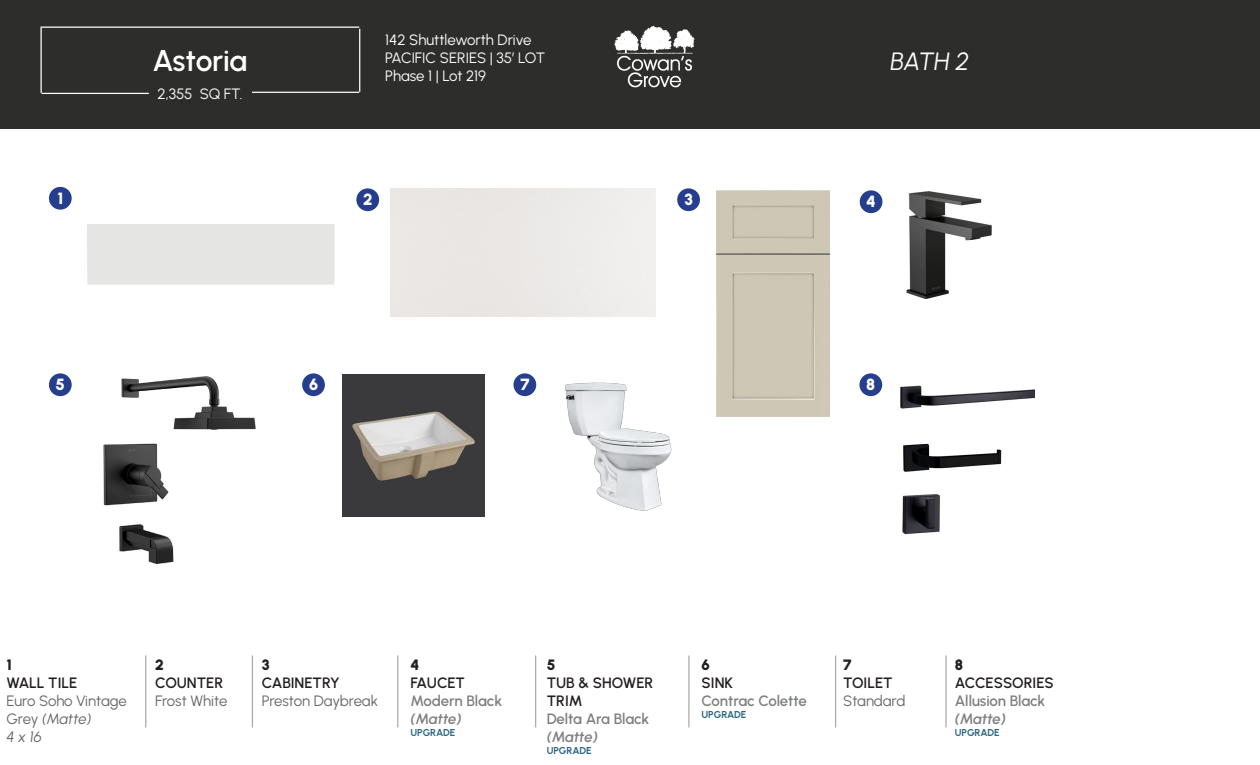
<style>
.page{position:relative;width:1260px;height:765px;background:#fff}
.page>*{position:absolute;margin:0;border:0;box-sizing:border-box;transform-origin:0 0}
.t1{font:600 30px "Urbanist";letter-spacing:-.01em;color:#fff}
.t2{font:italic 25px "Urbanist";color:#fff}
.t3{font:900 16.25px "Urbanist";color:#fff}
.t4{font:600 15px/18px "Urbanist";color:#231f20}
.t5{font:15px "Urbanist";color:#fff}
.t6{font:15px/18px "Urbanist";letter-spacing:-.005em;color:#67676a}
.t7{font:600 15px/18px "Urbanist";letter-spacing:-.01em;color:#7f8080}
.t8{font:italic 600 15px "Urbanist";letter-spacing:-.005em;color:#7f8080}
.t9{font:900 15px "Urbanist";color:#231f20}
.t10{font:italic 15px "Urbanist";color:#67676a}
.t11{font:700 10px "Urbanist";letter-spacing:-.01em;color:#2e6781}
.s1{font-style:italic}
</style>
<div class="page">
<div style="left:0;top:0;width:1260px;height:129px;background:#2d2d2c"></div>
<hr style="left:42px;top:93px;width:107px;height:1px;background:#fff">
<hr style="left:41px;top:28px;width:1px;height:65px;background:#fff">
<hr style="left:41px;top:27px;width:318px;height:1px;background:#fff">
<hr style="left:359px;top:29px;width:1px;height:63px;background:#fff">
<hr style="left:252px;top:92px;width:107px;height:1px;background:#fff">
<img style="left:614px;top:25px;width:81px;height:63px">
<hr style="left:146px;top:656px;width:1px;height:72px;background:#2d272a">
<hr style="left:252px;top:656px;width:1px;height:72px;background:#2d272a">
<hr style="left:398px;top:656px;width:1px;height:72px;background:#2d272a">
<hr style="left:535px;top:656px;width:1px;height:72px;background:#2d272a">
<div style="left:49px;top:187px;width:23px;height:23px;background:#253f8e;border-radius:50%"></div>
<div style="left:356px;top:188px;width:23px;height:23px;background:#253f8e;border-radius:50%"></div>
<div style="left:677px;top:188px;width:23px;height:23px;background:#253f8e;border-radius:50%"></div>
<div style="left:860px;top:190px;width:22px;height:23px;background:#253f8e;border-radius:50%"></div>
<img style="left:906px;top:192px;width:86px;height:107px">
<hr style="left:689px;top:656px;width:1px;height:72px;background:#2d272a">
<hr style="left:835px;top:656px;width:1px;height:72px;background:#2d272a">
<hr style="left:946px;top:656px;width:1px;height:72px;background:#2d272a">
<img style="left:716px;top:190px;width:114px;height:227px">
<div style="left:49px;top:373px;width:23px;height:23px;background:#253f8e;border-radius:50%"></div>
<img style="left:103px;top:376px;width:153px;height:188px">
<div style="left:302px;top:373px;width:23px;height:23px;background:#253f8e;border-radius:50%"></div>
<img style="left:343px;top:375px;width:142px;height:142px">
<div style="left:513px;top:373px;width:23px;height:23px;background:#253f8e;border-radius:50%"></div>
<img style="left:564px;top:382px;width:108px;height:129px">
<div style="left:859px;top:373px;width:23px;height:23px;background:#253f8e;border-radius:50%"></div>
<img style="left:900px;top:385px;width:135px;height:24px">
<img style="left:903px;top:443px;width:99px;height:29px">
<img style="left:902px;top:494px;width:38px;height:41px">
<p class="t3" style="left:57px;top:187px;width:7px">1</p>
<p class="t1" style="left:152px;top:41px;width:97px">Astoria</p>
<p class="t5" style="left:158px;top:84px;width:86px">2,355 SQ FT.</p>
<p class="t5" style="left:385px;top:30px;width:148px">142 Shuttleworth Drive</p>
<p class="t5" style="left:385px;top:48px;width:161px">PACIFIC SERIES | 35’ LOT</p>
<p class="t5" style="left:385px;top:66px;width:102px">Phase 1 | Lot 219</p>
<p class="t2" style="left:891px;top:45px;width:80px">BATH 2</p>
<p class="t3" style="left:363px;top:188px;width:11px">2</p>
<p class="t3" style="left:684px;top:188px;width:10px">3</p>
<p class="t3" style="left:866px;top:190px;width:11px">4</p>
<p class="t3" style="left:56px;top:373px;width:11px">5</p>
<p class="t3" style="left:309px;top:373px;width:11px">6</p>
<p class="t3" style="left:520px;top:373px;width:11px">7</p>
<p class="t3" style="left:866px;top:373px;width:11px">8</p>
<p class="t9" style="left:6px;top:654px;width:7px">1</p>
<p class="t4" style="left:6px;top:673px;width:72px">WALL TILE</p>
<p class="t6" style="left:6px;top:691px;width:122px">Euro Soho Vintage<br>Grey <span class="s1">(Matte)</span></p>
<p class="t10" style="left:6px;top:727px;width:37px">4 x 16</p>
<p class="t9" style="left:155px;top:654px;width:10px">2</p>
<p class="t4" style="left:155px;top:673px;width:70px">COUNTER</p>
<p class="t6" style="left:155px;top:691px;width:74px">Frost White</p>
<p class="t9" style="left:262px;top:654px;width:9px">3</p>
<p class="t4" style="left:262px;top:673px;width:80px">CABINETRY</p>
<p class="t6" style="left:262px;top:691px;width:118px">Preston Daybreak</p>
<p class="t9" style="left:410px;top:654px;width:10px">4</p>
<p class="t4" style="left:410px;top:673px;width:56px">FAUCET</p>
<p class="t7" style="left:410px;top:691px;width:93px">Modern Black</p>
<p class="t8" style="left:410px;top:708px;width:53px">(Matte)</p>
<p class="t11" style="left:410px;top:725px;width:46px">UPGRADE</p>
<p class="t9" style="left:547px;top:654px;width:10px">5</p>
<p class="t4" style="left:547px;top:673px;width:108px">TUB &amp; SHOWER<br>TRIM</p>
<p class="t7" style="left:547px;top:709px;width:104px">Delta Ara Black <span class="s1">(Matte)</span></p>
<p class="t11" style="left:547px;top:743px;width:46px">UPGRADE</p>
<p class="t9" style="left:702px;top:654px;width:10px">6</p>
<p class="t4" style="left:702px;top:673px;width:33px">SINK</p>
<p class="t7" style="left:702px;top:691px;width:107px">Contrac Colette</p>
<p class="t11" style="left:702px;top:707px;width:46px">UPGRADE</p>
<p class="t9" style="left:843px;top:654px;width:10px">7</p>
<p class="t4" style="left:843px;top:673px;width:51px">TOILET</p>
<p class="t6" style="left:843px;top:691px;width:64px">Standard</p>
<p class="t9" style="left:955px;top:654px;width:10px">8</p>
<p class="t4" style="left:955px;top:673px;width:100px">ACCESSORIES</p>
<p class="t7" style="left:955px;top:691px;width:92px">Allusion Black</p>
<p class="t8" style="left:955px;top:708px;width:53px">(Matte)</p>
<p class="t11" style="left:955px;top:725px;width:46px">UPGRADE</p>
</div>
